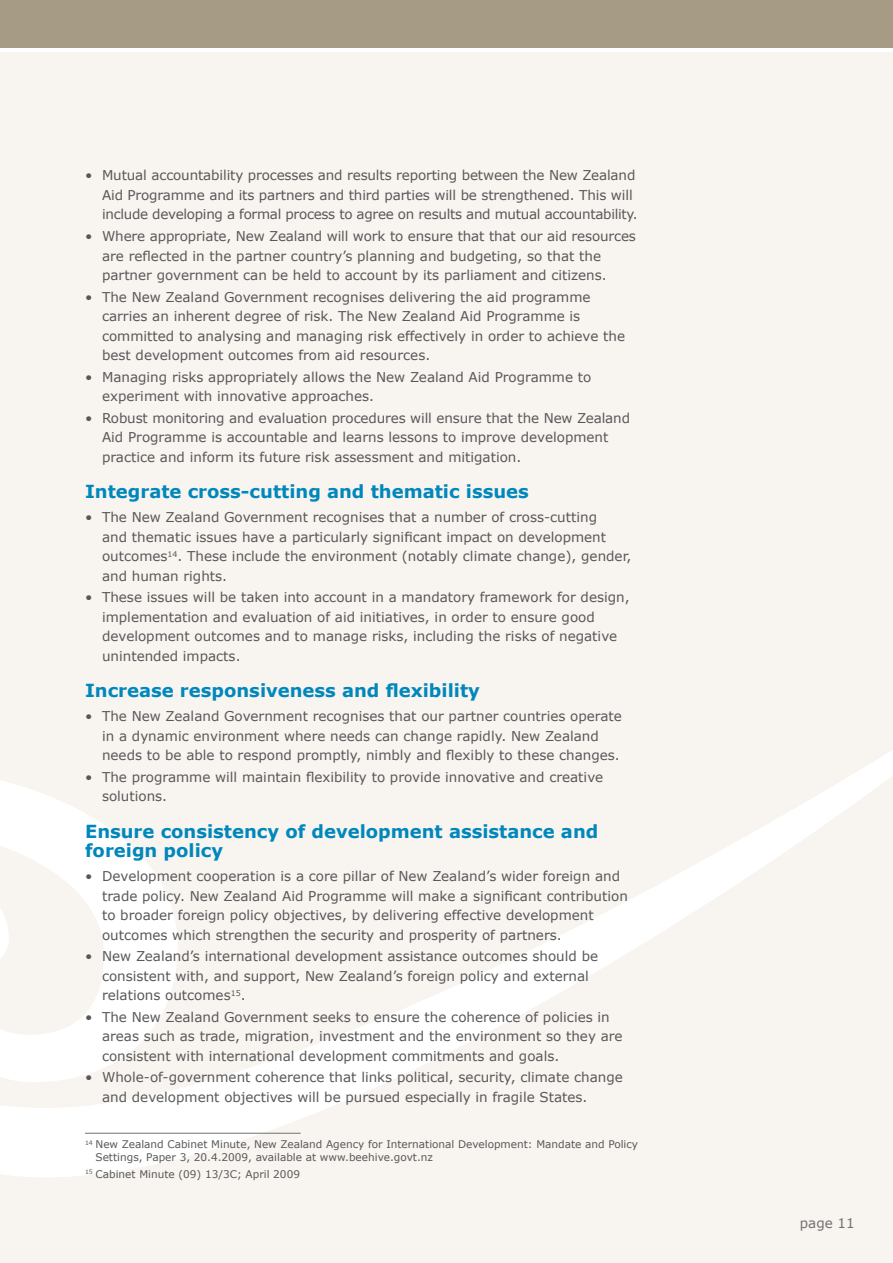
<style>
.page{position:relative;width:893px;height:1263px;background:#fff}
.page>*{position:absolute;margin:0;border:0;box-sizing:border-box;transform-origin:0 0}
.t1{font:700 18px/19.5px "Verdana";color:#0087bc}
.t2{font:13.5px/19.5px "Verdana";color:#58585a}
.t3{font:13.5px "Verdana";color:#707172}
.t4{font:10.5px/12.6px "Verdana";color:#58585a}
</style>
<div class="page">
<div style="left:0;top:52px;width:893px;height:1211px;background:#f8f4ef"></div>
<svg style="left:178px;top:750px;width:715px;height:409px"></svg>
<svg style="left:0;top:780px;width:178px;height:397px;fill:#fff"></svg>
<div style="left:0;top:0;width:893px;height:47px;background:#a69c86"></div>
<hr style="left:85px;top:1133px;width:216px;height:1px;background:#707172">
<p class="t2" style="left:102px;top:166px;width:537px;text-indent:-17px">• Mutual accountability processes and results reporting between the New Zealand<br>Aid Programme and its partners and third parties will be strengthened. This will include developing a formal process to agree on results and mutual accountability.</p>
<p class="t2" style="left:102px;top:227px;width:535px;text-indent:-17px">• Where appropriate, New Zealand will work to ensure that that our aid resources are reflected in the partner country’s planning and budgeting, so that the partner government can be held to account by its parliament and citizens.</p>
<p class="t2" style="left:102px;top:287px;width:525px;text-indent:-17px">• The New Zealand Government recognises delivering the aid programme carries an inherent degree of risk. The New Zealand Aid Programme is committed to analysing and managing risk effectively in order to achieve the best development outcomes from aid resources.</p>
<p class="t2" style="left:102px;top:367px;width:491px;text-indent:-17px">• Managing risks appropriately allows the New Zealand Aid Programme to experiment with innovative approaches.</p>
<p class="t2" style="left:102px;top:408px;width:529px;text-indent:-17px">• Robust monitoring and evaluation procedures will ensure that the New Zealand<br>Aid Programme is accountable and learns lessons to improve development practice and inform its future risk assessment and mitigation.</p>
<h1 class="t1" style="left:85px;top:482px;width:445px">Integrate cross-cutting and thematic issues</h1>
<p class="t2" style="left:102px;top:508px;width:531px;text-indent:-17px">• The New Zealand Government recognises that a number of cross-cutting<br>and thematic issues have a particularly significant impact on development outcomes<sup>14</sup>. These include the environment (notably climate change), gender, and human rights.</p>
<p class="t2" style="left:102px;top:588px;width:529px;text-indent:-17px">• These issues will be taken into account in a mandatory framework for design, implementation and evaluation of aid initiatives, in order to ensure good development outcomes and to manage risks, including the risks of negative unintended impacts.</p>
<h1 class="t1" style="left:85px;top:681px;width:396px">Increase responsiveness and flexibility</h1>
<p class="t2" style="left:102px;top:707px;width:521px;text-indent:-17px">• The New Zealand Government recognises that our partner countries operate in a dynamic environment where needs can change rapidly. New Zealand needs to be able to respond promptly, nimbly and flexibly to these changes.</p>
<p class="t2" style="left:102px;top:767px;width:503px;text-indent:-17px">• The programme will maintain flexibility to provide innovative and creative solutions.</p>
<h1 class="t1" style="left:85px;top:822px;width:515px">Ensure consistency of development assistance and foreign policy</h1>
<p class="t2" style="left:102px;top:866px;width:527px;text-indent:-17px">• Development cooperation is a core pillar of New Zealand’s wider foreign and trade policy. New Zealand Aid Programme will make a significant contribution to broader foreign policy objectives, by delivering effective development outcomes which strengthen the security and prosperity of partners.</p>
<p class="t2" style="left:102px;top:947px;width:498px;text-indent:-17px">• New Zealand’s international development assistance outcomes should be consistent with, and support, New Zealand’s foreign policy and external relations outcomes<sup>15</sup>.</p>
<p class="t2" style="left:102px;top:1007px;width:522px;text-indent:-17px">• The New Zealand Government seeks to ensure the coherence of policies in areas such as trade, migration, investment and the environment so they are consistent with international development commitments and goals.</p>
<p class="t2" style="left:102px;top:1068px;width:522px;text-indent:-17px">• Whole-of-government coherence that links political, security, climate change and development objectives will be pursued especially in fragile States.</p>
<p class="t4" style="left:96px;top:1138px;width:544px;text-indent:-11px"><sup>14</sup> New Zealand Cabinet Minute, New Zealand Agency for International Development: Mandate and Policy<br>Settings, Paper 3, 20.4.2009, available at www.beehive.govt.nz</p>
<p class="t4" style="left:85px;top:1168px;width:216px"><sup>15</sup> Cabinet Minute (09) 13/3C; April 2009</p>
<p class="t3" style="left:800px;top:1214px;width:56px">page 11</p>
</div>
